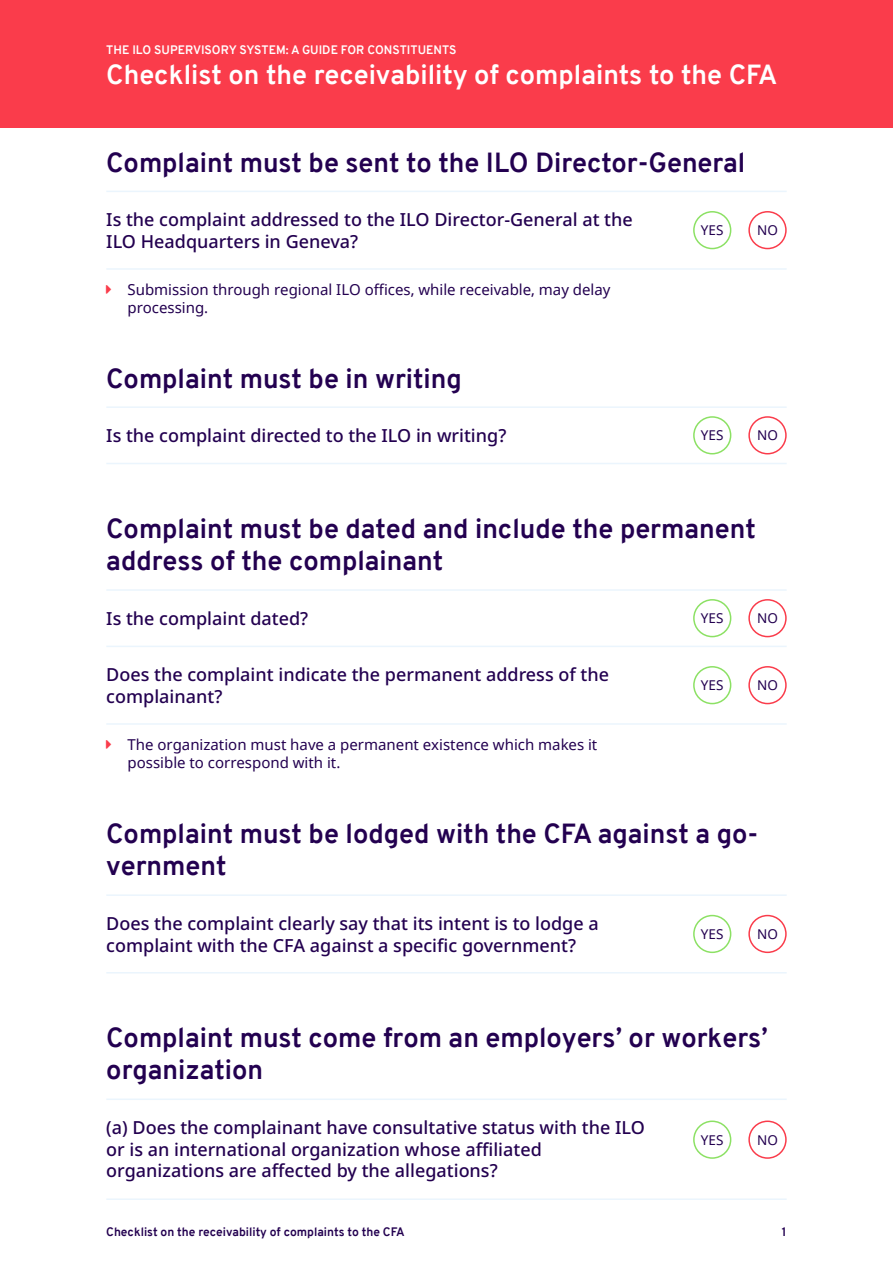
<style>
.page{position:relative;width:893px;height:1263px;background:#fff}
.page>*{position:absolute;margin:0;border:0;box-sizing:border-box;transform-origin:0 0}
.t1{font:700 27px/32.4px "Overpass";color:#230050}
.t2{font:700 27px "Overpass";color:#fff}
.t3{font:500 18px/21.6px "Noto Sans";color:#230050}
.t4{font:15px/18px "Noto Sans";color:#230050}
.t5{font:13.5px "Noto Sans";color:#230050}
.t6{font:700 12px "Overpass";color:#230050}
.t7{font:700 12px "Overpass";color:#fff}
</style>
<div class="page">
<svg style="left:748px;top:211px;width:39px;height:38px"></svg>
<svg style="left:693px;top:211px;width:38px;height:38px"></svg>
<hr style="left:106px;top:191px;width:681px;height:1px;background:#ebf5fd">
<hr style="left:106px;top:268px;width:681px;height:2px;background:#ebf5fd">
<svg style="left:748px;top:416px;width:39px;height:38px"></svg>
<svg style="left:693px;top:416px;width:38px;height:38px"></svg>
<hr style="left:106px;top:406px;width:681px;height:2px;background:#ebf5fd">
<hr style="left:106px;top:463px;width:681px;height:1px;background:#ebf5fd">
<svg style="left:748px;top:599px;width:39px;height:38px"></svg>
<svg style="left:693px;top:599px;width:38px;height:38px"></svg>
<svg style="left:748px;top:666px;width:39px;height:38px"></svg>
<svg style="left:693px;top:666px;width:38px;height:38px"></svg>
<hr style="left:106px;top:589px;width:681px;height:2px;background:#ebf5fd">
<hr style="left:106px;top:646px;width:681px;height:1px;background:#ebf5fd">
<hr style="left:106px;top:723px;width:681px;height:2px;background:#ebf5fd">
<svg style="left:748px;top:915px;width:39px;height:38px"></svg>
<svg style="left:693px;top:915px;width:38px;height:38px"></svg>
<hr style="left:106px;top:894px;width:681px;height:2px;background:#ebf5fd">
<hr style="left:106px;top:972px;width:681px;height:1px;background:#ebf5fd">
<svg style="left:748px;top:1120px;width:39px;height:39px"></svg>
<svg style="left:693px;top:1120px;width:38px;height:39px"></svg>
<hr style="left:106px;top:1098px;width:681px;height:2px;background:#ebf5fd">
<hr style="left:106px;top:1198px;width:681px;height:2px;background:#ebf5fd">
<div style="left:0;top:0;width:893px;height:128px;background:#fa3c4b"></div>
<p class="t7" style="left:106px;top:41px;width:352px">THE ILO SUPERVISORY SYSTEM: A GUIDE FOR CONSTITUENTS</p>
<h1 class="t2" style="left:106px;top:55px;width:673px">Checklist on the receivability of complaints to the CFA</h1>
<h1 class="t1" style="left:106px;top:146px;width:641px">Complaint must be sent to the ILO Director-General</h1>
<p class="t3" style="left:106px;top:209px;width:528px">Is the complaint addressed to the ILO Director-General at the<br>ILO Headquarters in Geneva?</p>
<p class="t4" style="left:128px;top:281px;width:484px">Submission through regional ILO offices, while receivable, may delay processing.</p>
<p class="t5" style="left:701px;top:221px;width:24px">YES</p>
<p class="t5" style="left:757px;top:221px;width:22px">NO</p>
<h1 class="t1" style="left:106px;top:362px;width:357px">Complaint must be in writing</h1>
<p class="t3" style="left:106px;top:425px;width:402px">Is the complaint directed to the ILO in writing?</p>
<p class="t5" style="left:701px;top:426px;width:24px">YES</p>
<p class="t5" style="left:757px;top:426px;width:22px">NO</p>
<h1 class="t1" style="left:106px;top:512px;width:651px">Complaint must be dated and include the permanent address of the complainant</h1>
<p class="t3" style="left:106px;top:608px;width:203px">Is the complaint dated?</p>
<p class="t5" style="left:701px;top:609px;width:24px">YES</p>
<p class="t5" style="left:757px;top:609px;width:22px">NO</p>
<p class="t3" style="left:106px;top:664px;width:504px">Does the complaint indicate the permanent address of the complainant?</p>
<p class="t5" style="left:701px;top:676px;width:24px">YES</p>
<p class="t5" style="left:757px;top:676px;width:22px">NO</p>
<p class="t4" style="left:128px;top:736px;width:471px">The organization must have a permanent existence which makes it possible to correspond with it.</p>
<h1 class="t1" style="left:106px;top:817px;width:654px">Complaint must be lodged with the CFA against a go&shy;vernment</h1>
<p class="t3" style="left:106px;top:913px;width:494px">Does the complaint clearly say that its intent is to lodge a complaint with the CFA against a specific government?</p>
<p class="t5" style="left:701px;top:925px;width:24px">YES</p>
<p class="t5" style="left:757px;top:925px;width:22px">NO</p>
<h1 class="t1" style="left:106px;top:1021px;width:663px">Complaint must come from an employers’ or workers’ organization</h1>
<p class="t3" style="left:106px;top:1117px;width:540px">(a) Does the complainant have consultative status with the ILO or is an international organization whose affiliated organizations are affected by the allegations?</p>
<p class="t5" style="left:701px;top:1130px;width:24px">YES</p>
<p class="t5" style="left:757px;top:1130px;width:22px">NO</p>
<p class="t6" style="left:106px;top:1223px;width:300px">Checklist on the receivability of complaints to the CFA</p>
<p class="t6" style="left:782px;top:1223px;width:6px">1</p>
</div>
